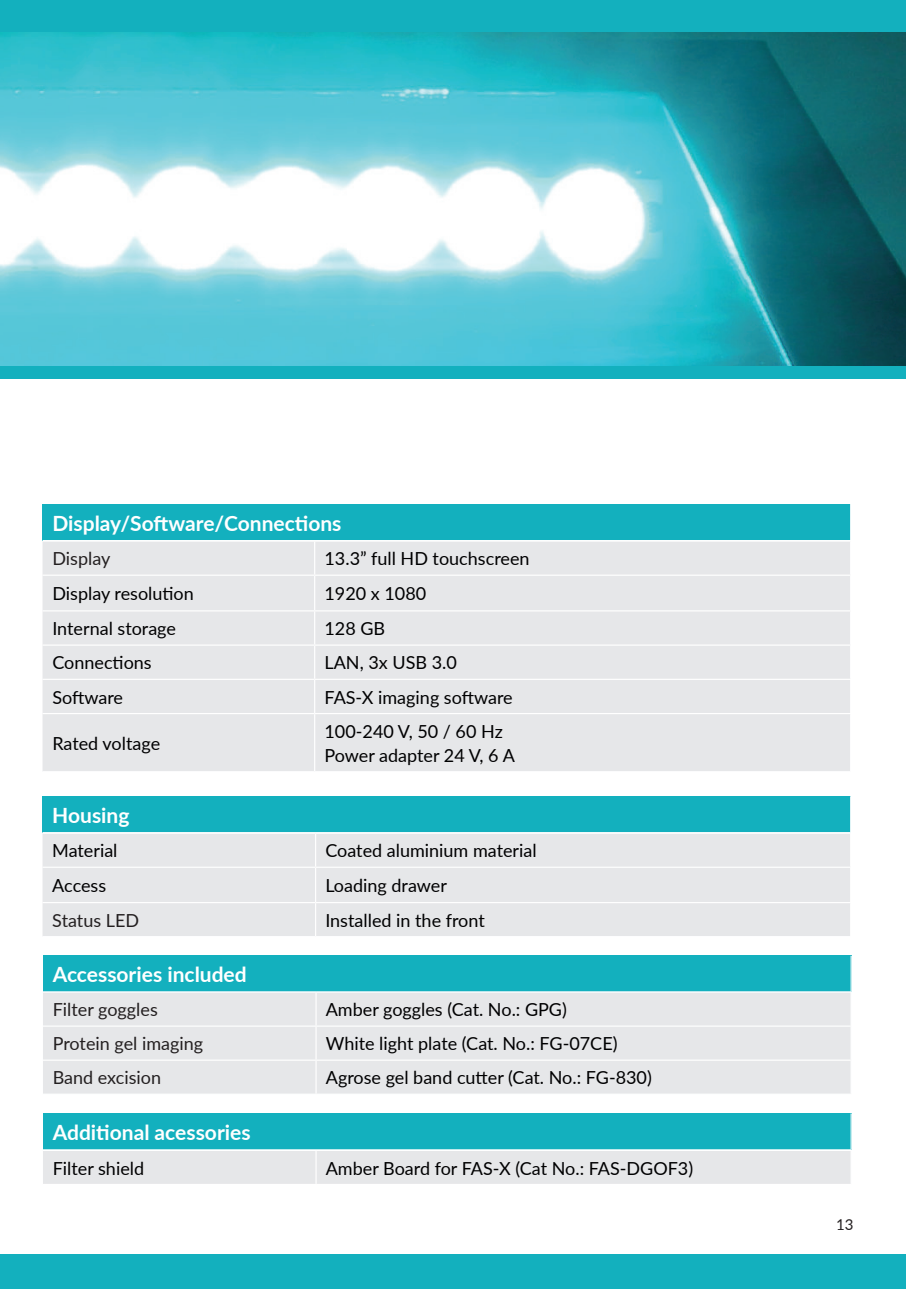
<style>
.page{position:relative;width:906px;height:1289px;background:#fff}
.page>*{position:absolute;margin:0;border:0;box-sizing:border-box;transform-origin:0 0}
.t1{font:700 21px "Lato";color:#fff}
.t2{font:18px/24px "Lato";color:#000001}
.t3{font:18px "Lato";color:#231f20}
.t4{font:15px "Lato";color:#231f20}
</style>
<div class="page">
<div style="left:0;top:0;width:906px;height:34px;background:#13b0be"></div>
<div style="left:0;top:1254px;width:906px;height:34px;background:#13b0be"></div>
<div style="left:0;top:366px;width:906px;height:12px;background:#13b0be"></div>
<img style="left:0;top:33px;width:906px;height:333px">
<div style="left:43px;top:796px;width:807px;height:36px;background:#13b0be"></div>
<div style="left:43px;top:834px;width:807px;height:102px;background:#e6e7e9"></div>
<hr style="left:315px;top:833px;width:1px;height:33px;background:#fff">
<hr style="left:43px;top:866px;width:272px;height:1px;background:#fff">
<hr style="left:315px;top:866px;width:536px;height:1px;background:#fff">
<hr style="left:315px;top:867px;width:1px;height:35px;background:#fff">
<hr style="left:43px;top:902px;width:272px;height:1px;background:#fff">
<hr style="left:315px;top:902px;width:536px;height:1px;background:#fff">
<hr style="left:315px;top:903px;width:1px;height:33px;background:#fff">
<div style="left:43px;top:542px;width:807px;height:229px;background:#e6e7e9"></div>
<hr style="left:314px;top:541px;width:1px;height:33px;background:#fff">
<hr style="left:43px;top:574px;width:272px;height:2px;background:#fff">
<hr style="left:315px;top:574px;width:536px;height:2px;background:#fff">
<hr style="left:314px;top:576px;width:1px;height:34px;background:#fff">
<hr style="left:43px;top:610px;width:272px;height:1px;background:#fff">
<hr style="left:315px;top:610px;width:536px;height:1px;background:#fff">
<hr style="left:314px;top:611px;width:1px;height:33px;background:#fff">
<hr style="left:43px;top:644px;width:272px;height:1px;background:#fff">
<hr style="left:315px;top:644px;width:536px;height:1px;background:#fff">
<hr style="left:314px;top:645px;width:1px;height:33px;background:#fff">
<hr style="left:43px;top:678px;width:272px;height:2px;background:#fff">
<hr style="left:315px;top:678px;width:536px;height:2px;background:#fff">
<hr style="left:314px;top:680px;width:1px;height:33px;background:#fff">
<hr style="left:43px;top:713px;width:272px;height:1px;background:#fff">
<hr style="left:315px;top:713px;width:536px;height:1px;background:#fff">
<hr style="left:314px;top:714px;width:1px;height:57px;background:#fff">
<div style="left:43px;top:504px;width:807px;height:36px;background:#13b0be"></div>
<div style="left:43px;top:955px;width:808px;height:37px;background:#13b0be"></div>
<hr style="left:850px;top:955px;width:1px;height:36px;background:#fff">
<div style="left:43px;top:993px;width:807px;height:100px;background:#e6e7e9"></div>
<hr style="left:43px;top:991px;width:273px;height:1px;background:#fff">
<hr style="left:316px;top:991px;width:535px;height:1px;background:#fff">
<hr style="left:315px;top:992px;width:2px;height:33px;background:#fff">
<hr style="left:43px;top:1025px;width:273px;height:1px;background:#fff">
<hr style="left:316px;top:1025px;width:535px;height:1px;background:#fff">
<hr style="left:315px;top:1026px;width:2px;height:33px;background:#fff">
<hr style="left:43px;top:1059px;width:273px;height:1px;background:#fff">
<hr style="left:316px;top:1059px;width:535px;height:1px;background:#fff">
<hr style="left:315px;top:1060px;width:2px;height:33px;background:#fff">
<div style="left:43px;top:1113px;width:808px;height:36px;background:#13b0be"></div>
<hr style="left:850px;top:1113px;width:1px;height:36px;background:#fff">
<div style="left:43px;top:1151px;width:807px;height:32px;background:#e6e7e9"></div>
<hr style="left:315px;top:1150px;width:2px;height:33px;background:#fff">
<p class="t1" style="left:52px;top:507px;width:291px">Display/Software/Connections</p>
<p class="t3" style="left:52px;top:546px;width:59px">Display</p>
<p class="t2" style="left:324px;top:546px;width:206px">13.3” full HD touchscreen</p>
<p class="t2" style="left:52px;top:581px;width:143px">Display resolution</p>
<p class="t2" style="left:324px;top:581px;width:103px">1920 x 1080</p>
<p class="t2" style="left:52px;top:616px;width:125px">Internal storage</p>
<p class="t2" style="left:324px;top:616px;width:62px">128 GB</p>
<p class="t2" style="left:52px;top:650px;width:101px">Connections</p>
<p class="t2" style="left:324px;top:650px;width:134px">LAN, 3x USB 3.0</p>
<p class="t2" style="left:52px;top:684px;width:72px">Software</p>
<p class="t2" style="left:324px;top:684px;width:190px">FAS-X imaging software</p>
<p class="t2" style="left:52px;top:730px;width:109px">Rated voltage</p>
<p class="t2" style="left:324px;top:718px;width:192px">100-240 V, 50 / 60 Hz<br>Power adapter 24 V, 6 A</p>
<p class="t1" style="left:52px;top:799px;width:79px">Housing</p>
<p class="t2" style="left:52px;top:838px;width:67px">Material</p>
<p class="t2" style="left:325px;top:838px;width:213px">Coated aluminium material</p>
<p class="t2" style="left:52px;top:872px;width:55px">Access</p>
<p class="t2" style="left:325px;top:872px;width:123px">Loading drawer</p>
<p class="t3" style="left:52px;top:907px;width:88px">Status LED</p>
<p class="t2" style="left:325px;top:907px;width:161px">Installed in the front</p>
<p class="t1" style="left:53px;top:959px;width:195px">Accessories included</p>
<p class="t3" style="left:53px;top:996px;width:107px">Filter goggles</p>
<p class="t2" style="left:326px;top:997px;width:243px">Amber goggles (Cat. No.: GPG)</p>
<p class="t3" style="left:53px;top:1030px;width:152px">Protein gel imaging</p>
<p class="t2" style="left:326px;top:1031px;width:293px">White light plate (Cat. No.: FG-07CE)</p>
<p class="t3" style="left:53px;top:1064px;width:110px">Band excision</p>
<p class="t2" style="left:326px;top:1065px;width:327px">Agrose gel band cutter (Cat. No.: FG-830)</p>
<p class="t1" style="left:53px;top:1116px;width:199px">Additional acessories</p>
<p class="t2" style="left:53px;top:1155px;width:93px">Filter shield</p>
<p class="t2" style="left:326px;top:1155px;width:369px">Amber Board for FAS-X (Cat No.: FAS-DGOF3)</p>
<p class="t4" style="left:836px;top:1213px;width:19px">13</p>
</div>
